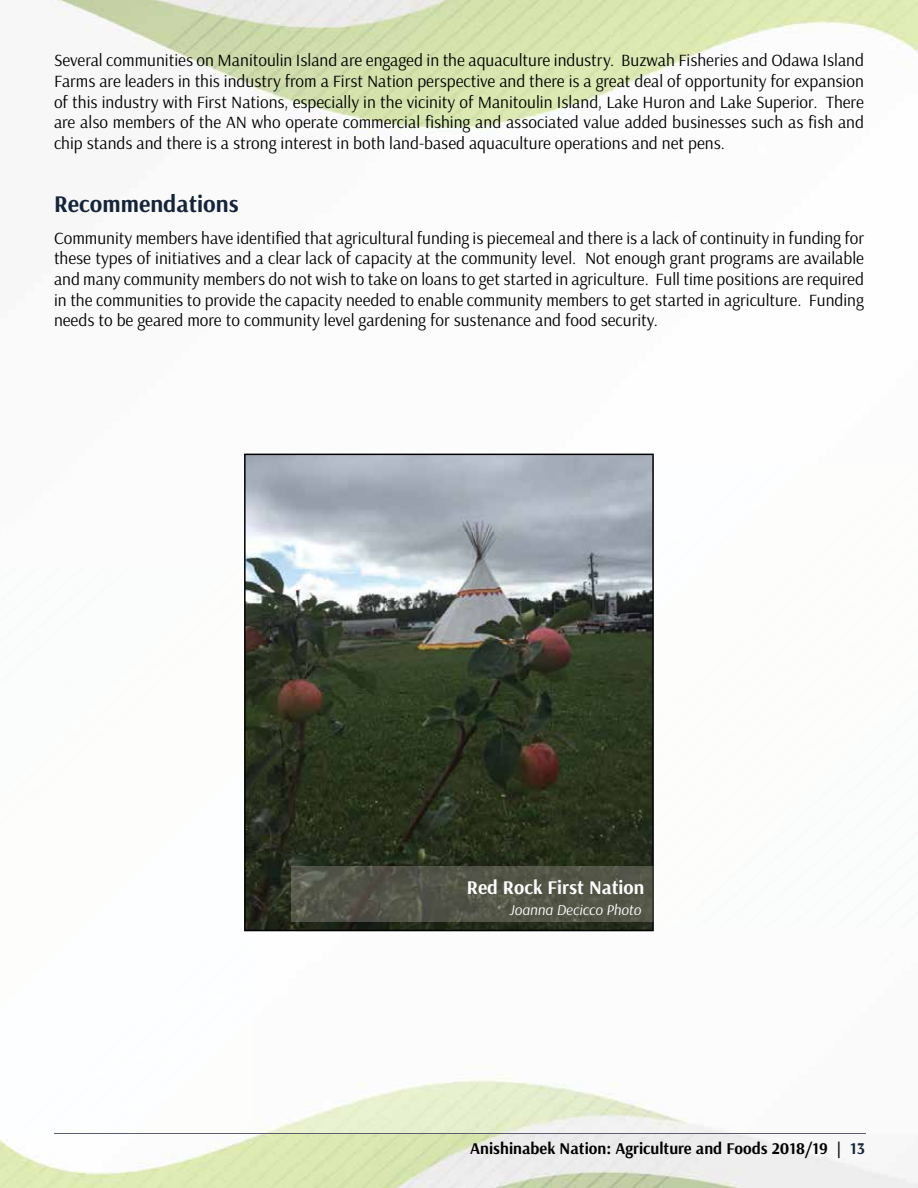
<style>
.page{position:relative;width:918px;height:1188px;background:#fff}
.page>*{position:absolute;margin:0;border:0;box-sizing:border-box;transform-origin:0 0}
.t1{font:700 24px "Arsenal";color:#14243a}
.t2{font:700 19.5px "Arsenal";color:#fff}
.t3{font:17.25px/20.7px "Arsenal";color:#000;text-align:justify}
.t4{font:700 16.5px "Arsenal";color:#000}
.t5{font:italic 15px "Arsenal";color:#fff}
.s1{color:#14243a}
</style>
<div class="page">
<img style="left:0;top:1135px;width:918px;height:53px">
<img style="left:51px;top:0;width:204px;height:1134px">
<img style="left:255px;top:931px;width:611px;height:203px">
<img style="left:255px;top:0;width:357px;height:454px">
<img style="left:612px;top:0;width:306px;height:454px">
<img style="left:257px;top:1134px;width:490px;height:1px">
<svg style="left:244px;top:454px;width:410px;height:477px;background:#5b625a"></svg>
<img style="left:291px;top:866px;width:363px;height:56px">
<img style="left:652px;top:866px;width:1px;height:56px">
<p class="t3" style="left:54px;top:50px;width:812px">Several communities on Manitoulin Island are engaged in the aquaculture industry. Buzwah Fisheries and Odawa Island Farms are leaders in this industry from a First Nation perspective and there is a great deal of opportunity for expansion of this industry with First Nations, especially in the vicinity of Manitoulin Island, Lake Huron and Lake Superior. There are also members of the AN who operate commercial fishing and associated value added businesses such as fish and chip stands and there is a strong interest in both land-based aquaculture operations and net pens.</p>
<h1 class="t1" style="left:54px;top:189px;width:186px">Recommendations</h1>
<p class="t3" style="left:54px;top:228px;width:812px">Community members have identified that agricultural funding is piecemeal and there is a lack of continuity in funding for these types of initiatives and a clear lack of capacity at the community level. Not enough grant programs are available and many community members do not wish to take on loans to get started in agriculture. Full time positions are required in the communities to provide the capacity needed to enable community members to get started in agriculture. Funding needs to be geared more to community level gardening for sustenance and food security.</p>
<p class="t2" style="left:467px;top:876px;width:179px">Red Rock First Nation</p>
<p class="t5" style="left:509px;top:901px;width:133px">Joanna Decicco Photo</p>
<p class="t4" style="left:470px;top:1138px;width:396px">Anishinabek Nation: Agriculture and Foods 2018/19 | <span class="s1">13</span></p>
</div>
